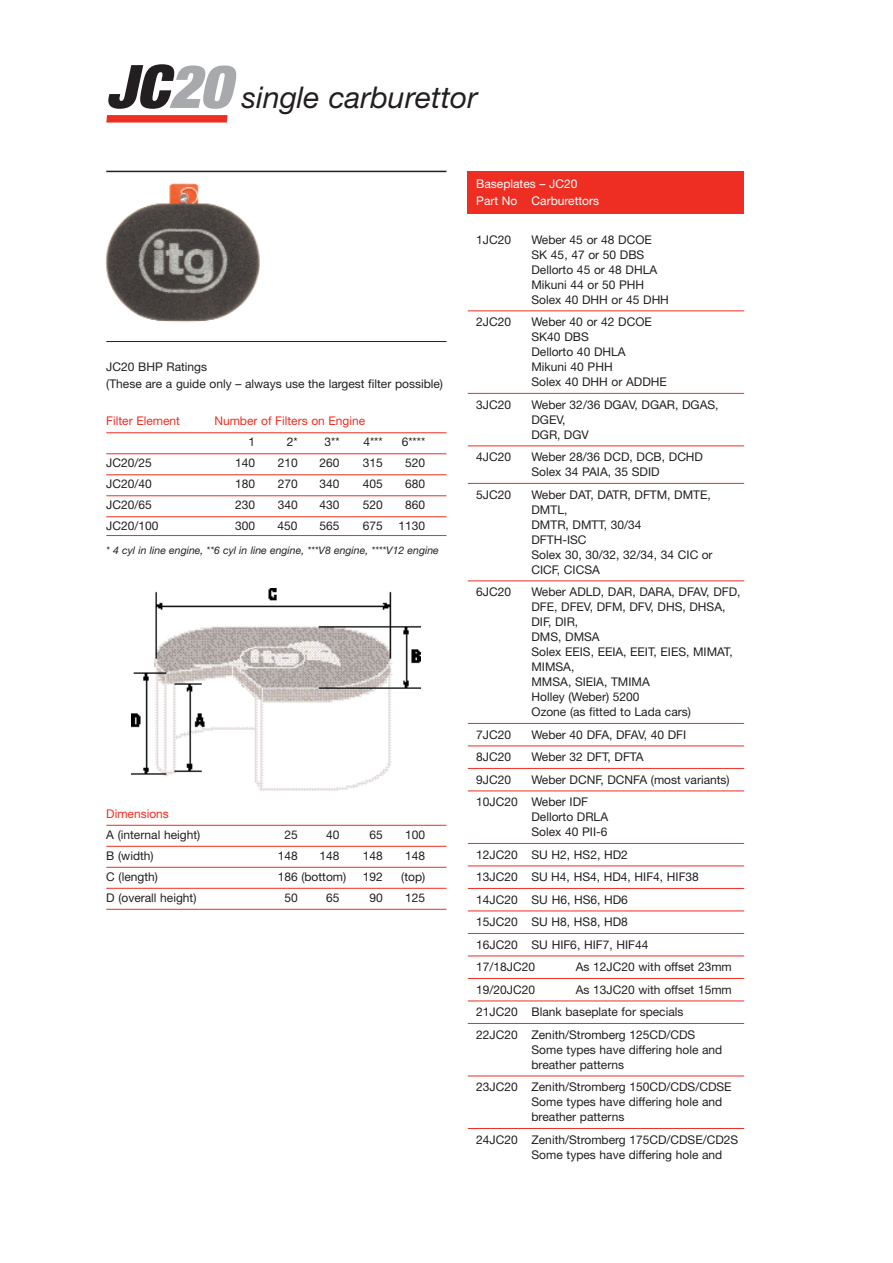
<style>
.page{position:relative;width:893px;height:1263px;background:#fff}
.page>*{position:absolute;margin:0;border:0;box-sizing:border-box;transform-origin:0 0}
.t1{font:italic 30px "Helvetica Neue";color:#231f20}
.t2{font:12px/15px "Helvetica Neue";color:#231f20}
.t3{font:12px "Helvetica Neue";color:#ee2e22}
.t4{font:12px/16.5px "Helvetica Neue";color:#fff}
.t5{font:italic 10.5px "Helvetica Neue";color:#231f20}
.s1{font-weight:900;font-stretch:expanded;font-size:60px}
.s2{font-weight:900;font-stretch:expanded;font-size:60px;color:#a8a9ad}
</style>
<div class="page">
<img style="left:105px;top:183px;width:155px;height:139px">
<hr style="left:106px;top:825px;width:340px;height:1px;background:#ee2e22">
<hr style="left:106px;top:846px;width:340px;height:1px;background:#ee2e22">
<hr style="left:106px;top:867px;width:340px;height:1px;background:#ee2e22">
<hr style="left:106px;top:888px;width:340px;height:1px;background:#ee2e22">
<hr style="left:106px;top:909px;width:340px;height:1px;background:#ee2e22">
<hr style="left:106px;top:432px;width:340px;height:1px;background:#ee2e22">
<hr style="left:106px;top:453px;width:340px;height:1px;background:#ee2e22">
<hr style="left:106px;top:474px;width:340px;height:1px;background:#ee2e22">
<hr style="left:106px;top:495px;width:340px;height:1px;background:#ee2e22">
<hr style="left:106px;top:516px;width:340px;height:1px;background:#ee2e22">
<hr style="left:106px;top:535px;width:340px;height:1px;background:#ee2e22">
<hr style="left:468px;top:310px;width:276px;height:1px;background:#ee2e22">
<hr style="left:468px;top:393px;width:276px;height:1px;background:#ee2e22">
<hr style="left:468px;top:445px;width:276px;height:1px;background:#ee2e22">
<hr style="left:468px;top:483px;width:276px;height:1px;background:#ee2e22">
<hr style="left:468px;top:580px;width:276px;height:1px;background:#ee2e22">
<hr style="left:468px;top:723px;width:276px;height:1px;background:#ee2e22">
<hr style="left:468px;top:745px;width:276px;height:1px;background:#ee2e22">
<hr style="left:468px;top:768px;width:276px;height:1px;background:#ee2e22">
<hr style="left:468px;top:790px;width:276px;height:1px;background:#ee2e22">
<hr style="left:468px;top:843px;width:276px;height:1px;background:#ee2e22">
<hr style="left:468px;top:865px;width:276px;height:1px;background:#ee2e22">
<hr style="left:468px;top:888px;width:276px;height:1px;background:#ee2e22">
<hr style="left:468px;top:910px;width:276px;height:1px;background:#ee2e22">
<hr style="left:468px;top:933px;width:276px;height:1px;background:#ee2e22">
<hr style="left:468px;top:955px;width:276px;height:1px;background:#ee2e22">
<hr style="left:468px;top:978px;width:276px;height:1px;background:#ee2e22">
<hr style="left:468px;top:1000px;width:276px;height:1px;background:#ee2e22">
<hr style="left:468px;top:1023px;width:276px;height:1px;background:#ee2e22">
<hr style="left:468px;top:1075px;width:276px;height:1px;background:#ee2e22">
<hr style="left:468px;top:1128px;width:276px;height:1px;background:#ee2e22">
<div style="left:468px;top:171px;width:276px;height:43px;background:#ee2e22"></div>
<hr style="left:106px;top:171px;width:340px;height:1px;background:#231f20">
<hr style="left:106px;top:341px;width:340px;height:1px;background:#231f20">
<img style="left:132px;top:588px;width:289px;height:203px">
<svg style="left:106px;top:115px;width:121px;height:8px"></svg>
<h1 class="t1" style="left:106px;top:87px;width:373px"><span class="s1">JC</span><span class="s2">20</span> single carburettor</h1>
<p class="t2" style="left:106px;top:360px;width:338px;line-height:16.5px">JC20 BHP Ratings<br>(These are a guide only – always use the largest filter possible)</p>
<p class="t3" style="left:106px;top:417px;width:75px">Filter Element</p>
<p class="t3" style="left:214px;top:417px;width:152px">Number of Filters on Engine</p>
<p class="t2" style="left:248px;top:436px;width:8px">1</p>
<p class="t2" style="left:287px;top:436px;width:12px">2*</p>
<p class="t2" style="left:324px;top:436px;width:17px">3**</p>
<p class="t2" style="left:363px;top:436px;width:21px">4***</p>
<p class="t2" style="left:402px;top:436px;width:25px">6****</p>
<p class="t2" style="left:106px;top:457px;width:47px">JC20/25</p>
<p class="t2" style="left:235px;top:457px;width:22px">140</p>
<p class="t2" style="left:278px;top:457px;width:22px">210</p>
<p class="t2" style="left:320px;top:457px;width:22px">260</p>
<p class="t2" style="left:363px;top:457px;width:22px">315</p>
<p class="t2" style="left:405px;top:457px;width:22px">520</p>
<p class="t2" style="left:106px;top:478px;width:47px">JC20/40</p>
<p class="t2" style="left:235px;top:478px;width:22px">180</p>
<p class="t2" style="left:278px;top:478px;width:22px">270</p>
<p class="t2" style="left:320px;top:478px;width:22px">340</p>
<p class="t2" style="left:363px;top:478px;width:22px">405</p>
<p class="t2" style="left:405px;top:478px;width:22px">680</p>
<p class="t2" style="left:106px;top:499px;width:47px">JC20/65</p>
<p class="t2" style="left:235px;top:499px;width:22px">230</p>
<p class="t2" style="left:278px;top:499px;width:22px">340</p>
<p class="t2" style="left:320px;top:499px;width:22px">430</p>
<p class="t2" style="left:363px;top:499px;width:22px">520</p>
<p class="t2" style="left:405px;top:499px;width:22px">860</p>
<p class="t2" style="left:106px;top:520px;width:54px">JC20/100</p>
<p class="t2" style="left:235px;top:520px;width:22px">300</p>
<p class="t2" style="left:278px;top:520px;width:22px">450</p>
<p class="t2" style="left:320px;top:520px;width:22px">565</p>
<p class="t2" style="left:363px;top:520px;width:22px">675</p>
<p class="t2" style="left:399px;top:520px;width:28px">1130</p>
<p class="t5" style="left:106px;top:547px;width:334px">* 4 cyl in line engine, **6 cyl in line engine, ***V8 engine, ****V12 engine</p>
<p class="t3" style="left:106px;top:809px;width:64px">Dimensions</p>
<p class="t2" style="left:106px;top:828px;width:95px">A (internal height)</p>
<p class="t2" style="left:284px;top:828px;width:15px">25</p>
<p class="t2" style="left:326px;top:828px;width:15px">40</p>
<p class="t2" style="left:369px;top:828px;width:15px">65</p>
<p class="t2" style="left:405px;top:828px;width:22px">100</p>
<p class="t2" style="left:106px;top:849px;width:49px">B (width)</p>
<p class="t2" style="left:278px;top:849px;width:22px">148</p>
<p class="t2" style="left:320px;top:849px;width:22px">148</p>
<p class="t2" style="left:363px;top:849px;width:22px">148</p>
<p class="t2" style="left:405px;top:849px;width:22px">148</p>
<p class="t2" style="left:106px;top:870px;width:53px">C (length)</p>
<p class="t2" style="left:278px;top:870px;width:70px">186 (bottom)</p>
<p class="t2" style="left:363px;top:870px;width:22px">192</p>
<p class="t2" style="left:401px;top:870px;width:26px">(top)</p>
<p class="t2" style="left:106px;top:891px;width:92px">D (overall height)</p>
<p class="t2" style="left:284px;top:891px;width:15px">50</p>
<p class="t2" style="left:326px;top:891px;width:15px">65</p>
<p class="t2" style="left:369px;top:891px;width:15px">90</p>
<p class="t2" style="left:405px;top:891px;width:22px">125</p>
<p class="t4" style="left:476px;top:177px;width:124px">Baseplates – JC20<br>Part No Carburettors</p>
<p class="t2" style="left:476px;top:233px;width:36px">1JC20</p>
<p class="t2" style="left:531px;top:233px;width:139px">Weber 45 or 48 DCOE<br>SK 45, 47 or 50 DBS<br>Dellorto 45 or 48 DHLA<br>Mikuni 44 or 50 PHH<br>Solex 40 DHH or 45 DHH</p>
<p class="t2" style="left:476px;top:316px;width:36px">2JC20</p>
<p class="t2" style="left:531px;top:316px;width:137px">Weber 40 or 42 DCOE<br>SK40 DBS<br>Dellorto 40 DHLA<br>Mikuni 40 PHH<br>Solex 40 DHH or ADDHE</p>
<p class="t2" style="left:476px;top:398px;width:36px">3JC20</p>
<p class="t2" style="left:531px;top:398px;width:189px">Weber 32/36 DGAV, DGAR, DGAS,<br>DGEV,<br>DGR, DGV</p>
<p class="t2" style="left:476px;top:451px;width:36px">4JC20</p>
<p class="t2" style="left:531px;top:451px;width:173px">Weber 28/36 DCD, DCB, DCHD<br>Solex 34 PAIA, 35 SDID</p>
<p class="t2" style="left:476px;top:488px;width:36px">5JC20</p>
<p class="t2" style="left:531px;top:488px;width:183px">Weber DAT, DATR, DFTM, DMTE,<br>DMTL,<br>DMTR, DMTT, 30/34<br>DFTH-ISC<br>Solex 30, 30/32, 32/34, 34 CIC or<br>CICF, CICSA</p>
<p class="t2" style="left:476px;top:586px;width:36px">6JC20</p>
<p class="t2" style="left:531px;top:586px;width:210px">Weber ADLD, DAR, DARA, DFAV, DFD,<br>DFE, DFEV, DFM, DFV, DHS, DHSA,<br>DIF, DIR,<br>DMS, DMSA<br>Solex EEIS, EEIA, EEIT, EIES, MIMAT,<br>MIMSA,<br>MMSA, SIEIA, TMIMA<br>Holley (Weber) 5200<br>Ozone (as fitted to Lada cars)</p>
<p class="t2" style="left:476px;top:728px;width:36px">7JC20</p>
<p class="t2" style="left:532px;top:728px;width:156px">Weber 40 DFA, DFAV, 40 DFI</p>
<p class="t2" style="left:476px;top:751px;width:36px">8JC20</p>
<p class="t2" style="left:531px;top:751px;width:113px">Weber 32 DFT, DFTA</p>
<p class="t2" style="left:476px;top:773px;width:36px">9JC20</p>
<p class="t2" style="left:476px;top:769px;width:255px;line-height:22.5px;text-indent:55px">Weber DCNF, DCNFA (most variants)<br>10JC20 Weber IDF</p>
<p class="t2" style="left:531px;top:811px;width:78px">Dellorto DRLA<br>Solex 40 PII-6</p>
<p class="t2" style="left:476px;top:844px;width:224px;line-height:22.5px">12JC20 SU H2, HS2, HD2<br>13JC20 SU H4, HS4, HD4, HIF4, HIF38<br>14JC20 SU H6, HS6, HD6<br>15JC20 SU H8, HS8, HD8<br>16JC20 SU HIF6, HIF7, HIF44<br>17/18JC20</p>
<p class="t2" style="left:576px;top:961px;width:158px">As 12JC20 with offset 23mm</p>
<p class="t2" style="left:476px;top:979px;width:257px;line-height:22.5px;text-indent:99px">As 13JC20 with offset 15mm<br>21JC20 Blank baseplate for specials<br>22JC20 Zenith/Stromberg 125CD/CDS</p>
<p class="t2" style="left:531px;top:1043px;width:192px">Some types have differing hole and breather patterns</p>
<p class="t2" style="left:531px;top:1081px;width:202px;text-indent:-55px">23JC20 Zenith/Stromberg 150CD/CDS/CDSE<br>Some types have differing hole and breather patterns</p>
<p class="t2" style="left:531px;top:1133px;width:208px;text-indent:-55px">24JC20 Zenith/Stromberg 175CD/CDSE/CD2S<br>Some types have differing hole and</p>
<p class="t2" style="left:476px;top:983px;width:60px">19/20JC20</p>
</div>
